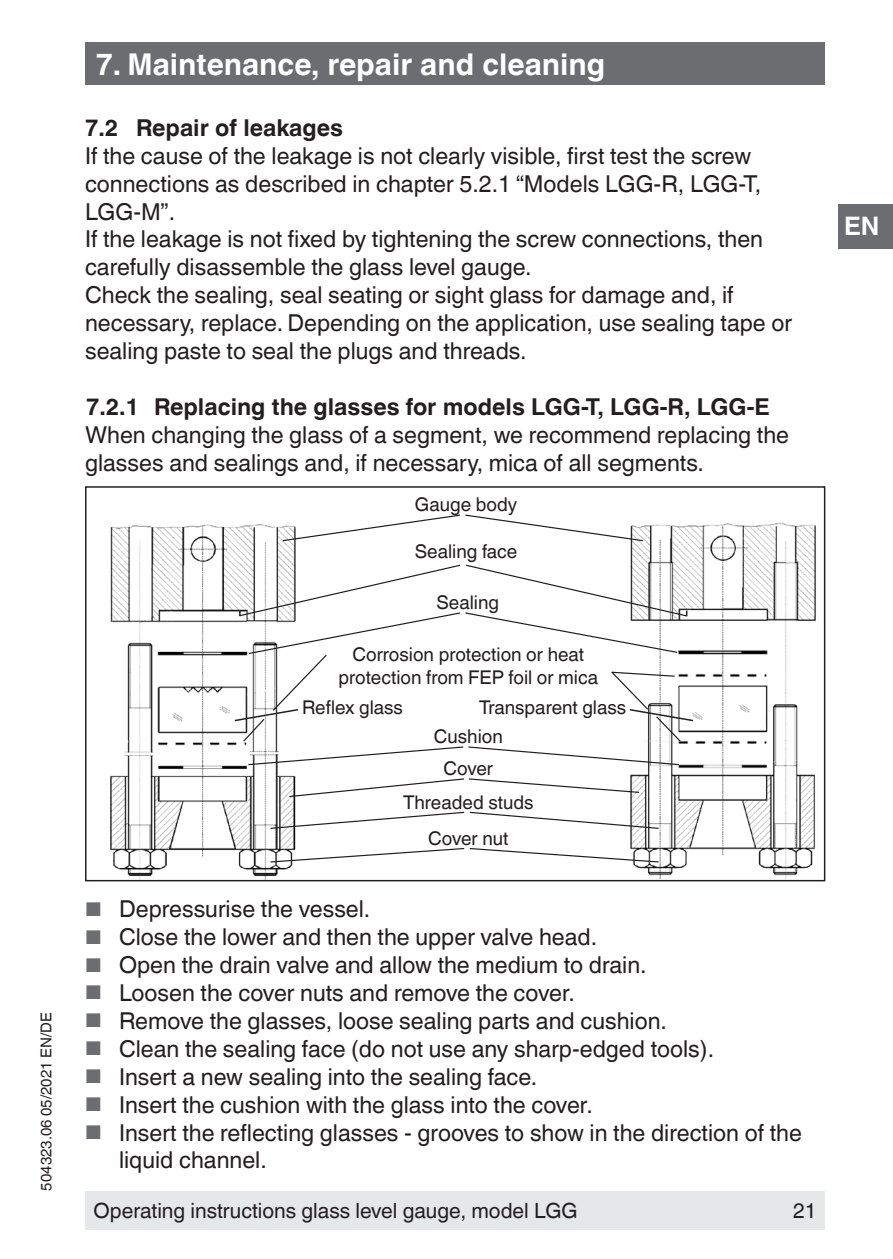
<style>
.page{position:relative;width:893px;height:1259px;background:#fff}
.page>*{position:absolute;margin:0;border:0;box-sizing:border-box;transform-origin:0 0}
.t1{font:700 30px "Helvetica World";color:#fff}
.t2{font:700 25.5px "Helvetica World";color:#fff}
.t3{font:23.4px/27.9px "Helvetica World";color:#231f20}
.t4{font:700 23.4px "Helvetica World";color:#231f20}
.t5{font:21px "Helvetica World";color:#231f20}
.t6{font:18.9px/31.2px "Helvetica World";color:#231f20;text-align:center}
.t7{font:15px "Helvetica World";color:#231f20}
.s1{font-size:19.8px;color:#6c6d70}
</style>
<div class="page">
<div style="left:85px;top:1191px;width:740px;height:38px;background:#e6e7e9"></div>
<div style="left:838px;top:204px;width:55px;height:44px;background:#6c6d70"></div>
<div style="left:85px;top:43px;width:740px;height:42px;background:#6c6d70"></div>
<img style="left:109px;top:522px;width:707px;height:356px">
<div style="left:85px;top:486px;width:740px;height:395px;border:2px solid #231f20"></div>
<svg style="left:281px;top:514px;width:363px;height:28px"></svg>
<svg style="left:288px;top:777px;width:352px;height:21px"></svg>
<svg style="left:269px;top:811px;width:391px;height:18px"></svg>
<svg style="left:269px;top:847px;width:391px;height:16px"></svg>
<svg style="left:233px;top:564px;width:462px;height:202px"></svg>
<p class="t7" style="left:38px;top:1190px;width:179px;rotate:-90deg">504323.06 05/2021 EN/DE</p>
<p class="t1" style="left:96px;top:47px;width:511px">7. Maintenance, repair and cleaning</p>
<p class="t4" style="left:85px;top:114px;width:259px">7.2 Repair of leakages</p>
<p class="t3" style="left:85px;top:142px;width:709px">If the cause of the leakage is not clearly visible, first test the screw connections as described in chapter 5.2.1 “Models LGG-R, LGG-T, LGG-M”.<br>If the leakage is not fixed by tightening the screw connections, then carefully disassemble the glass level gauge.<br>Check the sealing, seal seating or sight glass for damage and, if necessary, replace. Depending on the application, use sealing tape or sealing paste to seal the plugs and threads.</p>
<p class="t4" style="left:86px;top:393px;width:685px">7.2.1 Replacing the glasses for models LGG-T, LGG-R, LGG-E</p>
<p class="t3" style="left:85px;top:421px;width:706px">When changing the glass of a segment, we recommend replacing the glasses and sealings and, if necessary, mica of all segments.</p>
<p class="t6" style="left:415px;top:489px;width:104px">Gauge body</p>
<p class="t6" style="left:415px;top:536px;width:104px">Sealing face</p>
<p class="t6" style="left:436px;top:587px;width:64px">Sealing</p>
<p class="t6" style="left:338px;top:643px;width:261px;line-height:22.8px">Corrosion protection or heat protection from FEP foil or mica</p>
<p class="t6" style="left:302px;top:692px;width:103px">Reflex glass</p>
<p class="t6" style="left:479px;top:692px;width:149px">Transparent glass</p>
<p class="t6" style="left:434px;top:721px;width:71px">Cushion<br>Cover</p>
<p class="t6" style="left:403px;top:784px;width:132px;line-height:36.3px">Threaded studs<br>Cover nut</p>
<p class="t3" style="left:85px;top:895px;width:287px"><span class="s1">■</span> Depressurise the vessel.</p>
<p class="t3" style="left:85px;top:923px;width:514px"><span class="s1">■</span> Close the lower and then the upper valve head.</p>
<p class="t3" style="left:85px;top:951px;width:563px"><span class="s1">■</span> Open the drain valve and allow the medium to drain.</p>
<p class="t3" style="left:85px;top:979px;width:491px"><span class="s1">■</span> Loosen the cover nuts and remove the cover.</p>
<p class="t3" style="left:85px;top:1007px;width:583px"><span class="s1">■</span> Remove the glasses, loose sealing parts and cushion.</p>
<p class="t3" style="left:85px;top:1034px;width:631px"><span class="s1">■</span> Clean the sealing face (do not use any sharp-edged tools).</p>
<p class="t3" style="left:85px;top:1062px;width:454px"><span class="s1">■</span> Insert a new sealing into the sealing face.</p>
<p class="t3" style="left:85px;top:1090px;width:509px"><span class="s1">■</span> Insert the cushion with the glass into the cover.</p>
<p class="t3" style="left:119px;top:1118px;width:684px;text-indent:-34px"><span class="s1">■</span> Insert the reflecting glasses - grooves to show in the direction of the liquid channel.</p>
<p class="t5" style="left:94px;top:1198px;width:486px">Operating instructions glass level gauge, model LGG</p>
<p class="t5" style="left:793px;top:1198px;width:25px">21</p>
<p class="t2" style="left:844px;top:212px;width:37px">EN</p>
</div>
